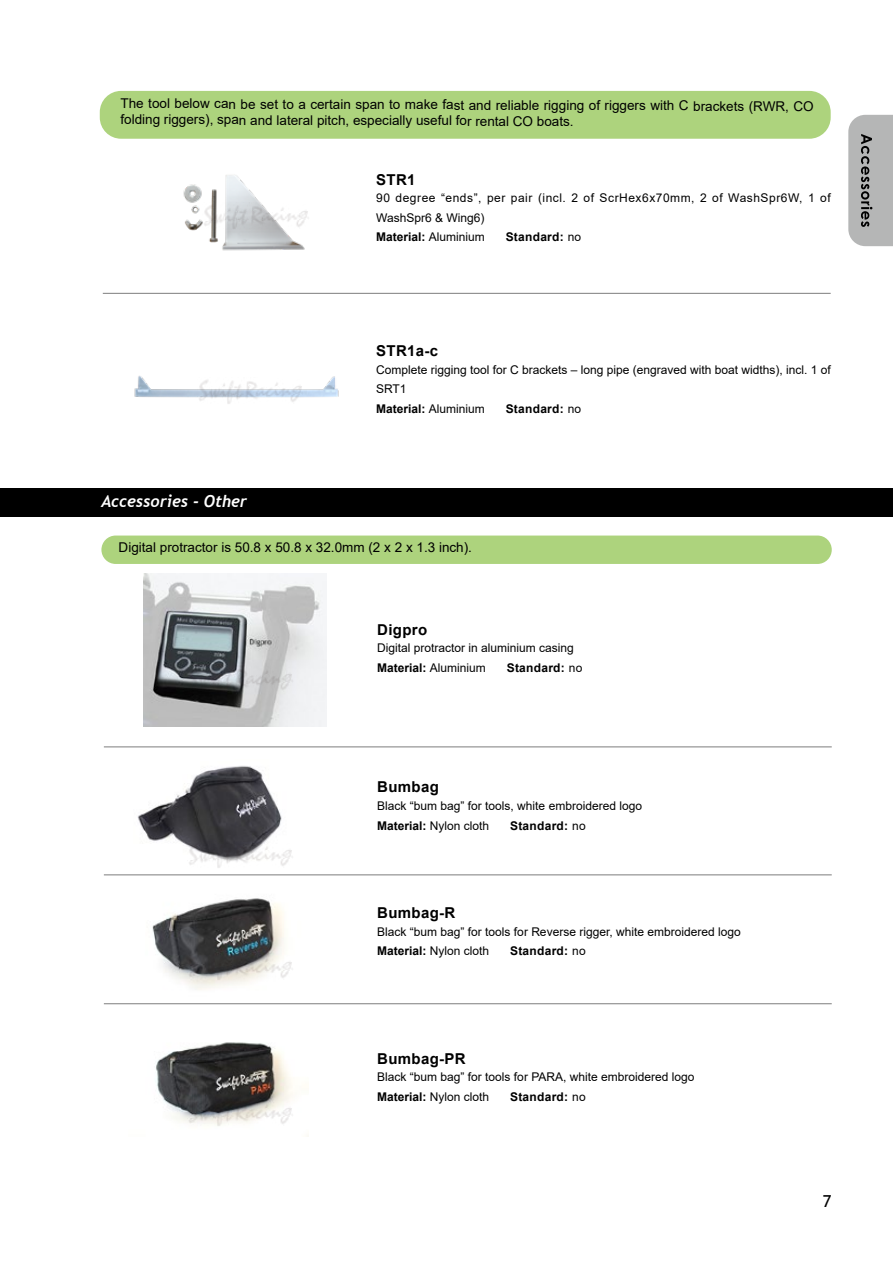
<style>
.page{position:relative;width:893px;height:1263px;background:#fff}
.page>*{position:absolute;margin:0;border:0;box-sizing:border-box;transform-origin:0 0}
.t1{font:italic 700 16.5px "Trebuchet";color:#fff}
.t2{font:16.5px "Trebuchet MS";color:#000}
.t3{font:700 15px "Arial";letter-spacing:.02em;color:#000}
.t4{font:13.5px/15.3px "Arial";letter-spacing:-.005em;color:#000}
.t5{font:12px/19.5px "Arial";color:#000}
.t6{font:12px/19.5px "Arial";letter-spacing:.045em;color:#000}
.t7{font:700 12px "Arial";letter-spacing:.02em;color:#000}
.s1{font-weight:700}
.s2{font-weight:400}
</style>
<div class="page">
<img style="left:152px;top:898px;width:132px;height:92px">
<div style="left:0;top:489px;width:893px;height:28px;background:#000"></div>
<img style="left:137px;top:766px;width:145px;height:79px">
<img style="left:143px;top:574px;width:184px;height:153px">
<hr style="left:104px;top:746px;width:728px;height:1px;background:#7d7d7d">
<hr style="left:103px;top:293px;width:728px;height:1px;background:#7d7d7d">
<hr style="left:104px;top:874px;width:728px;height:1px;background:#7d7d7d">
<hr style="left:104px;top:1003px;width:728px;height:1px;background:#7d7d7d">
<img style="left:156px;top:1042px;width:137px;height:80px">
<div style="left:101px;top:535px;width:731px;height:29px;background:#add37d;border-radius:14px"></div>
<div style="left:100px;top:91px;width:731px;height:48px;background:#add37d;border-radius:21px"></div>
<img style="left:183px;top:175px;width:122px;height:76px">
<img style="left:134px;top:375px;width:205px;height:23px">
<img style="left:187px;top:666px;width:107px;height:26px">
<img style="left:197px;top:378px;width:107px;height:26px">
<img style="left:203px;top:203px;width:105px;height:26px">
<img style="left:187px;top:842px;width:105px;height:26px">
<img style="left:187px;top:954px;width:105px;height:26px">
<img style="left:187px;top:1099px;width:106px;height:27px">
<svg style="left:848px;top:115px;width:45px;height:131px;background:#abacac"></svg>
<p class="t4" style="left:120px;top:97px;width:695px">The tool below can be set to a certain span to make fast and reliable rigging of riggers with C brackets (RWR, CO folding riggers), span and lateral pitch, especially useful for rental CO boats.</p>
<p class="t3" style="left:376px;top:169px;width:41px">STR1</p>
<p class="t6" style="left:376px;top:188px;width:456px">90 degree “ends”, per pair (incl. 2 of ScrHex6x70mm, 2 of WashSpr6W, 1 of<br>WashSpr6 &amp; Wing6)<br><span class="s1">Material:</span> Aluminium</p>
<p class="t7" style="left:506px;top:228px;width:77px">Standard: <span class="s2">no</span></p>
<h1 class="t1" style="left:101px;top:490px;width:147px">Accessories - Other</h1>
<p class="t3" style="left:376px;top:340px;width:63px">STR1a-c</p>
<p class="t5" style="left:376px;top:360px;width:456px">Complete rigging tool for C brackets – long pipe (engraved with boat widths), incl. 1 of<br>SRT1<br><span class="s1">Material:</span> Aluminium</p>
<p class="t7" style="left:506px;top:400px;width:77px">Standard: <span class="s2">no</span></p>
<p class="t4" style="left:119px;top:540px;width:355px">Digital protractor is 50.8 x 50.8 x 32.0mm (2 x 2 x 1.3 inch).</p>
<p class="t3" style="left:377px;top:619px;width:51px">Digpro</p>
<p class="t5" style="left:377px;top:638px;width:198px">Digital protractor in aluminium casing<br><span class="s1">Material:</span> Aluminium</p>
<p class="t7" style="left:507px;top:659px;width:77px">Standard: <span class="s2">no</span></p>
<p class="t3" style="left:377px;top:777px;width:63px">Bumbag</p>
<p class="t5" style="left:377px;top:796px;width:266px">Black “bum bag” for tools, white embroidered logo<br><span class="s1">Material:</span> Nylon cloth</p>
<p class="t7" style="left:510px;top:817px;width:77px">Standard: <span class="s2">no</span></p>
<p class="t3" style="left:377px;top:902px;width:80px">Bumbag-R</p>
<p class="t5" style="left:377px;top:921px;width:365px">Black “bum bag” for tools for Reverse rigger, white embroidered logo<br><span class="s1">Material:</span> Nylon cloth</p>
<p class="t7" style="left:510px;top:942px;width:77px">Standard: <span class="s2">no</span></p>
<p class="t3" style="left:377px;top:1048px;width:90px">Bumbag-PR</p>
<p class="t5" style="left:377px;top:1067px;width:319px">Black “bum bag” for tools for PARA, white embroidered logo<br><span class="s1">Material:</span> Nylon cloth</p>
<p class="t7" style="left:510px;top:1088px;width:77px">Standard: <span class="s2">no</span></p>
<h1 class="t2" style="left:823px;top:1191px;width:10px">7</h1>
</div>
